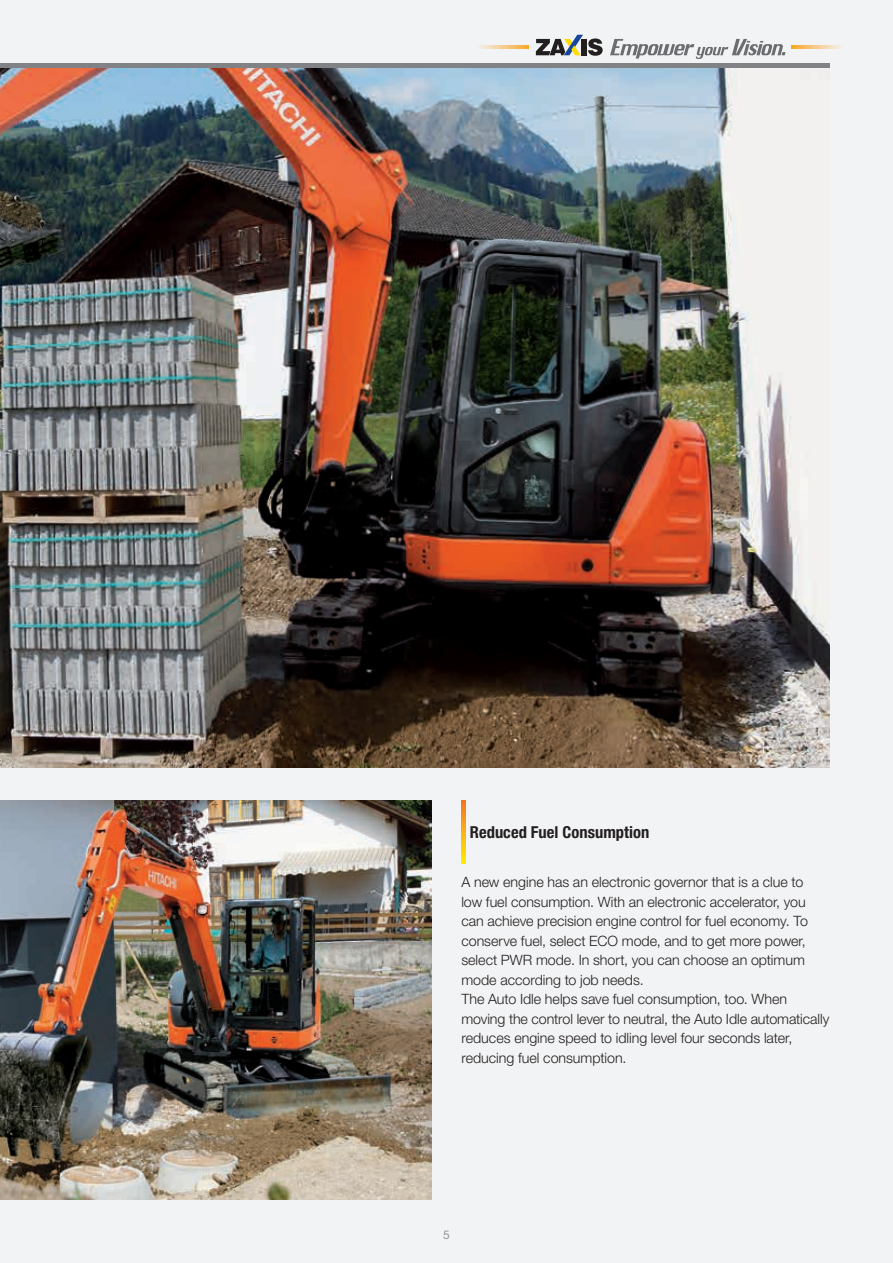
<style>
.page{position:relative;width:893px;height:1263px;background:#f2f3f4}
.page>*{position:absolute;margin:0;border:0;box-sizing:border-box;transform-origin:0 0}
.t1{font:700 condensed 16.5px "Helvetica Neue LT Pro";color:#231f20}
.t2{font:300 14.25px/19.5px "Helvetica Neue";color:#231f20}
.t3{font:12px "Helvetica Neue LT Pro";color:#939598}
</style>
<div class="page">
<svg style="left:536px;top:35px;width:67px;height:21px"></svg>
<svg style="left:610px;top:39px;width:175px;height:20px"></svg>
<svg style="left:479px;top:45px;width:50px;height:3px"></svg>
<svg style="left:791px;top:45px;width:50px;height:3px"></svg>
<img style="left:0;top:68px;width:829px;height:700px">
<hr style="left:0;top:64px;width:829px;height:4px;background:#808285">
<svg style="left:461px;top:800px;width:5px;height:63px"></svg>
<img style="left:0;top:800px;width:432px;height:399px">
<p class="t1" style="left:470px;top:822px;width:181px">Reduced Fuel Consumption</p>
<p class="t2" style="left:461px;top:872px;width:369px">A new engine has an electronic governor that is a clue to<br>low fuel consumption. With an electronic accelerator, you can achieve precision engine control for fuel economy. To conserve fuel, select ECO mode, and to get more power, select PWR mode. In short, you can choose an optimum mode according to job needs.<br>The Auto Idle helps save fuel consumption, too. When moving the control lever to neutral, the Auto Idle automatically reduces engine speed to idling level four seconds later, reducing fuel consumption.</p>
<p class="t3" style="left:443px;top:1228px;width:8px">5</p>
</div>
